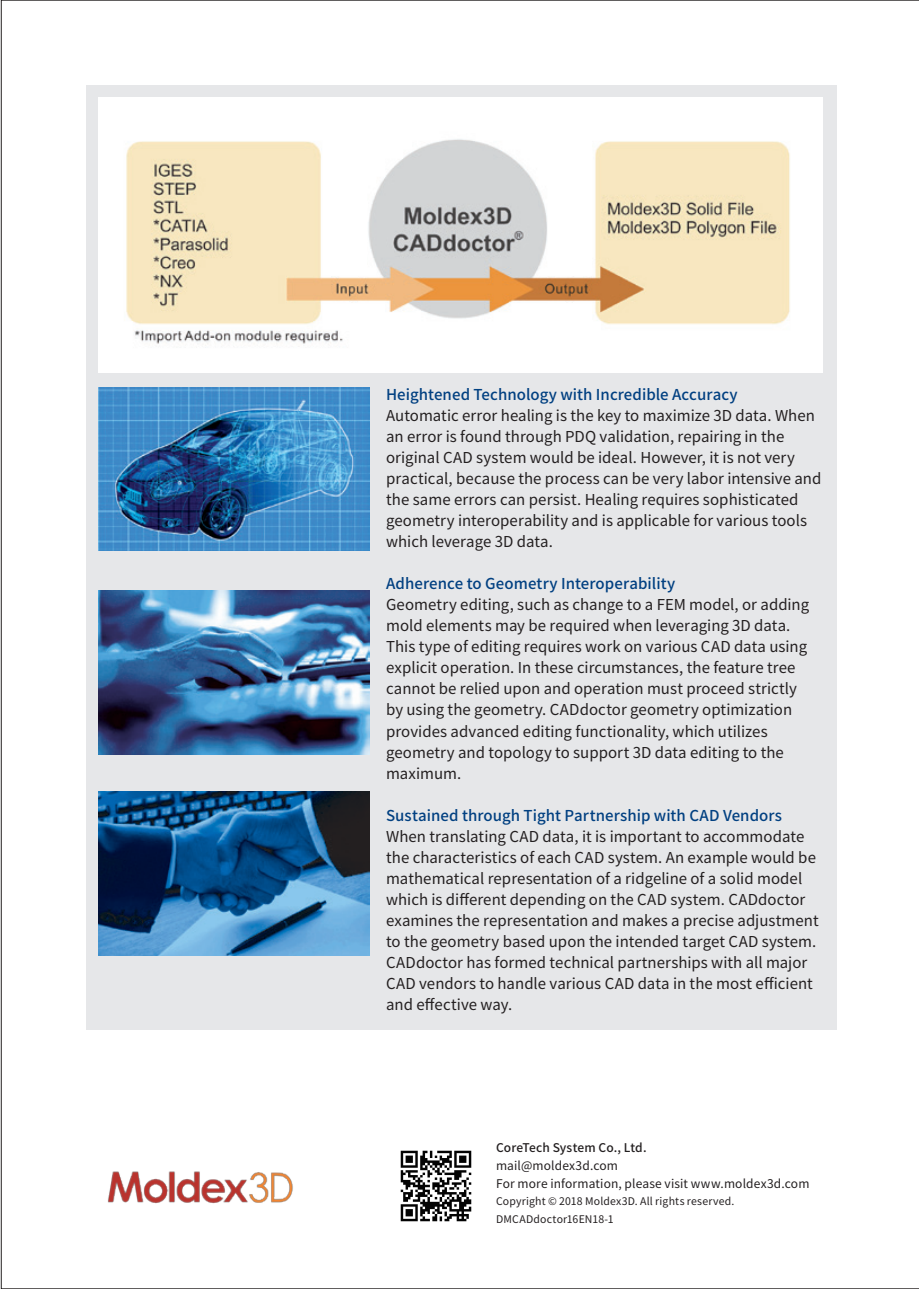
<style>
.page{position:relative;width:919px;height:1289px;background:#fff}
.page>*{position:absolute;margin:0;border:0;box-sizing:border-box;transform-origin:0 0}
.t1{font:15px/21px "Noto Sans CJ Ktc";color:#231f20}
.t2{font:500 15px "Noto Sans CJ Ktc";letter-spacing:.005em;color:#014081}
.t3{font:12px/18px "Noto Sans CJ Ktc";letter-spacing:.01em;color:#231f20}
.t4{font:500 12px "Noto Sans CJ Ktc";letter-spacing:.01em;color:#231f20}
.t5{font:10.5px/18px "Noto Sans CJ Ktc";letter-spacing:.015em;color:#231f20}
</style>
<div class="page">
<div style="left:86px;top:85px;width:750px;height:944px;background:#e6e7e9"></div>
<img style="left:400px;top:1150px;width:72px;height:72px">
<img style="left:108px;top:1171px;width:185px;height:33px">
<img style="left:99px;top:98px;width:723px;height:274px">
<img style="left:98px;top:387px;width:271px;height:164px">
<img style="left:99px;top:590px;width:270px;height:164px">
<img style="left:98px;top:791px;width:271px;height:164px">
<p class="t2" style="left:386px;top:386px;width:353px">Heightened Technology with Incredible Accuracy</p>
<p class="t1" style="left:386px;top:405px;width:436px">Automatic error healing is the key to maximize 3D data. When an error is found through PDQ validation, repairing in the original CAD system would be ideal. However, it is not very practical, because the process can be very labor intensive and the same errors can persist. Healing requires sophisticated geometry interoperability and is applicable for various tools which leverage 3D data.</p>
<p class="t2" style="left:386px;top:575px;width:290px">Adherence to Geometry Interoperability</p>
<p class="t1" style="left:386px;top:594px;width:424px">Geometry editing, such as change to a FEM model, or adding mold elements may be required when leveraging 3D data.<br>This type of editing requires work on various CAD data using explicit operation. In these circumstances, the feature tree cannot be relied upon and operation must proceed strictly by using the geometry. CADdoctor geometry optimization provides advanced editing functionality, which utilizes geometry and topology to support 3D data editing to the maximum.</p>
<p class="t2" style="left:386px;top:806px;width:397px">Sustained through Tight Partnership with CAD Vendors</p>
<p class="t1" style="left:386px;top:825px;width:434px">When translating CAD data, it is important to accommodate the characteristics of each CAD system. An example would be mathematical representation of a ridgeline of a solid model which is different depending on the CAD system. CADdoctor examines the representation and makes a precise adjustment to the geometry based upon the intended target CAD system.<br>CADdoctor has formed technical partnerships with all major CAD vendors to handle various CAD data in the most efficient and effective way.</p>
<p class="t4" style="left:496px;top:1140px;width:152px">CoreTech System Co., Ltd.</p>
<p class="t3" style="left:496px;top:1156px;width:315px">mail@moldex3d.com<br>For more information, please visit www.moldex3d.com</p>
<p class="t5" style="left:496px;top:1192px;width:240px">Copyright © 2018 Moldex3D. All rights reserved.<br>DMCADdoctor16EN18-1</p>
</div>
